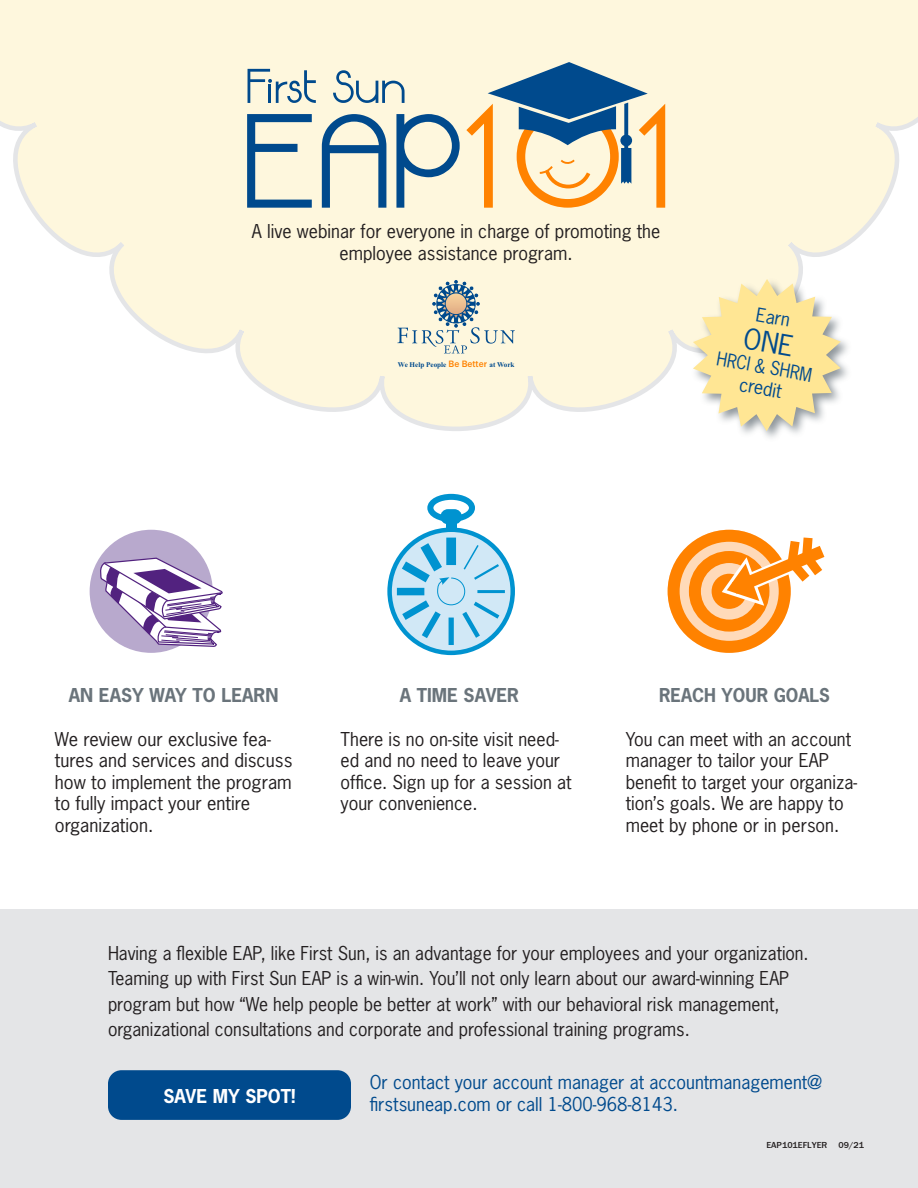
<style>
.page{position:relative;width:918px;height:1188px;background:#fff}
.page>*{position:absolute;margin:0;border:0;box-sizing:border-box;transform-origin:0 0}
.t1{font:18px/21.6px "News Gothic";color:#231f20}
.t2{font:18px/21.6px "News Gothic";color:#004a8d}
.t3{font:700 18px "News Gothic";color:#6a747b}
.t4{font:700 18px "News Gothic";color:#fff}
.t5{font:18px "News Gothic";color:#004a8d;scale:.93 1}
.t6{font:500 9.6px "Franklin Gothic";color:#ff8200}
.t7{font:700 9px "Franklin Gothic";color:#231f20}
.t8{font:700 7.2px "Times New Roman";color:#004a8d}
.s1{font-family:"Times New Roman";font-weight:700;font-size:7.2px;color:#004a8d}
</style>
<div class="page">
<div style="left:0;top:909px;width:918px;height:279px;background:#e4e5e7"></div>
<svg style="left:0;top:0;width:918px;height:431px"></svg>
<svg style="left:247px;top:114px;width:65px;height:94px;background:#aabdc2"></svg>
<svg style="left:322px;top:114px;width:64px;height:94px;background:#a7bcc1"></svg>
<svg style="left:396px;top:114px;width:64px;height:94px;background:#aec0c3"></svg>
<svg style="left:248px;top:69px;width:68px;height:34px;background:#bdcbc8"></svg>
<svg style="left:333px;top:70px;width:72px;height:33px;background:#c6d1cb"></svg>
<svg style="left:466px;top:62px;width:199px;height:146px;background:#bfbcaa"></svg>
<svg style="left:397px;top:280px;width:118px;height:73px;background:#dadcce"></svg>
<div style="left:90px;top:530px;width:123px;height:123px;background:#b8a9cd;border-radius:50%"></div>
<svg style="left:98px;top:557px;width:125px;height:91px"></svg>
<div style="left:668px;top:530px;width:123px;height:123px;background:#ff8200;border-radius:50%"></div>
<svg style="left:674px;top:536px;width:111px;height:111px;fill:#ffdab9"></svg>
<div style="left:668px;top:530px;width:123px;height:123px;border:12px solid #ff8200;border-radius:50%"></div>
<svg style="left:695px;top:557px;width:68px;height:69px"></svg>
<div style="left:689px;top:551px;width:80px;height:81px;border:12px solid #ff8200;border-radius:50%"></div>
<svg style="left:712px;top:529px;width:113px;height:81px"></svg>
<div style="left:446px;top:521px;width:10px;height:25px;background:#0093d0"></div>
<svg style="left:390px;top:530px;width:123px;height:123px"></svg>
<div style="left:387px;top:527px;width:128px;height:128px;border:4px solid #0093d0;border-radius:50%"></div>
<hr style="left:477px;top:590px;width:28px;height:3px;background:#0093d0">
<svg style="left:393px;top:533px;width:111px;height:112px;background:#a6d7ee"></svg>
<div style="left:440px;top:509px;width:22px;height:15px;background:#0093d0;border-radius:8px"></div>
<div style="left:427px;top:494px;width:48px;height:28px;border:6px solid #0093d0;border-radius:50%"></div>
<div style="left:108px;top:1070px;width:243px;height:50px;background:#004a8d;border-radius:13px"></div>
<div style="left:691px;top:277px;width:162px;height:166px;background:#6a747b;opacity:.75"></div>
<svg style="left:693px;top:279px;width:148px;height:152px"></svg>
<p class="t1" style="left:252px;top:220px;width:410px;text-align:center">A live webinar for everyone in charge of promoting the employee assistance program.</p>
<p class="t6" style="left:449px;top:358px;width:68px">Be Better <span class="s1">Work</span></p>
<p class="t8" style="left:398px;top:360px;width:50px">We Help People</p>
<p class="t8" style="left:489px;top:360px;width:7px">at</p>
<p class="t2" style="left:758px;top:304px;width:36px;rotate:10deg">Earn</p>
<p class="t5" style="left:719px;top:347px;width:105px;rotate:10deg">HRCI &amp; SHRM</p>
<p class="t2" style="left:742px;top:373px;width:44px;rotate:10deg">credit</p>
<p class="t3" style="left:69px;top:684px;width:211px">AN EASY WAY TO LEARN</p>
<p class="t1" style="left:55px;top:728px;width:239px">We review our exclusive fea&shy;tures and services and discuss how to implement the program to fully impact your entire organization.</p>
<p class="t3" style="left:400px;top:684px;width:121px">A TIME SAVER</p>
<p class="t1" style="left:341px;top:728px;width:233px">There is no on-site visit need&shy;ed and no need to leave your office. Sign up for a session at your convenience.</p>
<p class="t3" style="left:659px;top:684px;width:172px">REACH YOUR GOALS</p>
<p class="t1" style="left:626px;top:728px;width:233px">You can meet with an account manager to tailor your EAP benefit to target your organiza&shy;tion’s goals. We are happy to meet by phone or in person.</p>
<p class="t1" style="left:108px;top:940px;width:702px;line-height:25.5px">Having a flexible EAP, like First Sun, is an advantage for your employees and your organization.<br>Teaming up with First Sun EAP is a win-win. You’ll not only learn about our award-winning EAP program but how “We help people be better at work” with our behavioral risk management, organizational consultations and corporate and professional training programs.</p>
<p class="t4" style="left:163px;top:1084px;width:134px">SAVE MY SPOT!</p>
<p class="t2" style="left:370px;top:1072px;width:454px">Or contact your account manager at accountmanagement@ firstsuneap.com or call 1-800-968-8143.</p>
<p class="t7" style="left:766px;top:1140px;width:99px">EAP101EFLYER 09/21</p>
</div>
